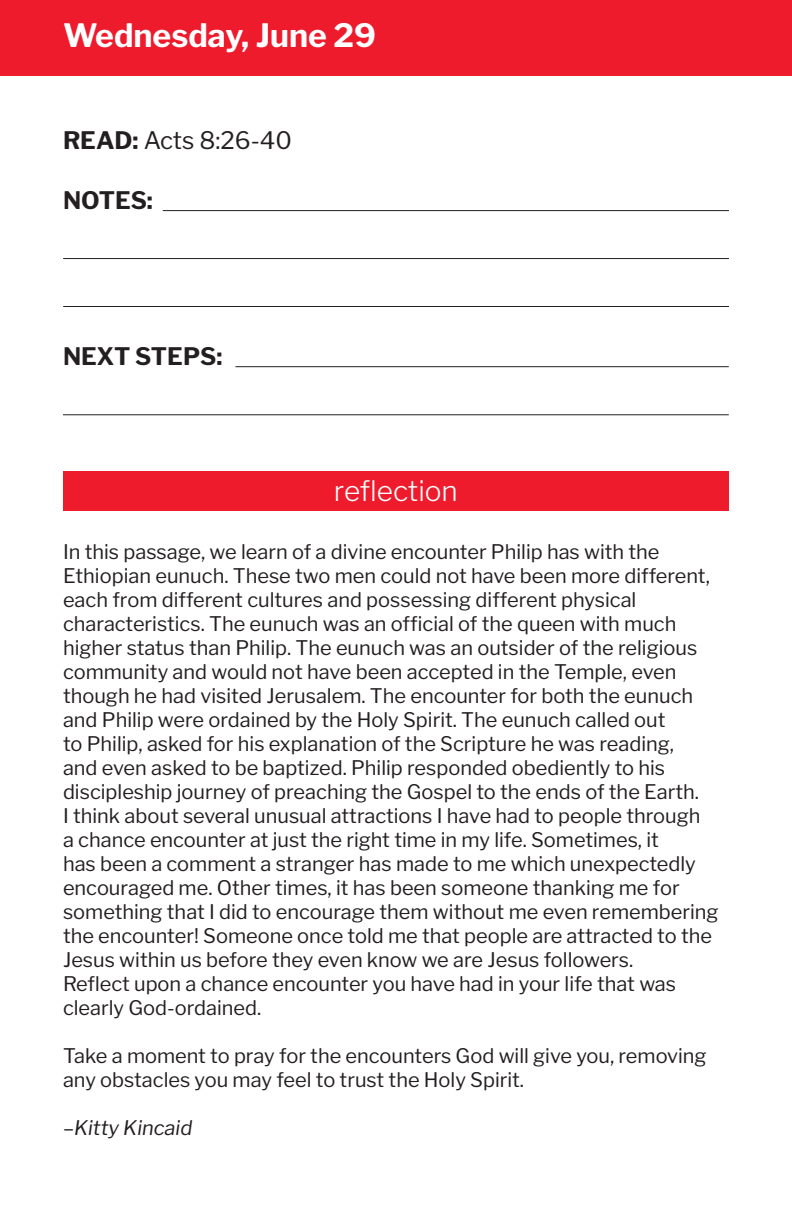
<style>
.page{position:relative;width:792px;height:1224px;background:#fff}
.page>*{position:absolute;margin:0;border:0;box-sizing:border-box;transform-origin:0 0}
.t1{font:700 32px "Libre Franklin";color:#fff}
.t2{font:300 28px "Libre Franklin";color:#fff}
.t3{font:24px "Libre Franklin";color:#231f20}
.t4{font:700 24px "Libre Franklin";color:#231f20}
.t5{font:20px/24px "Libre Franklin";color:#231f20}
.t6{font:italic 20px "Libre Franklin";color:#231f20}
.s1{font-weight:700}
</style>
<div class="page">
<div style="left:0;top:0;width:792px;height:76px;background:#ee1b2d"></div>
<div style="left:63px;top:471px;width:666px;height:40px;background:#ee1b2d"></div>
<hr style="left:163px;top:210px;width:566px;height:1px;background:#231f20">
<hr style="left:235px;top:366px;width:494px;height:1px;background:#231f20">
<hr style="left:63px;top:258px;width:666px;height:1px;background:#231f20">
<hr style="left:63px;top:306px;width:666px;height:1px;background:#231f20">
<hr style="left:63px;top:414px;width:666px;height:1px;background:#231f20">
<p class="t1" style="left:63px;top:11px;width:315px">Wednesday, June 29</p>
<p class="t3" style="left:63px;top:122px;width:231px"><span class="s1">READ:</span> Acts 8:26-40</p>
<p class="t4" style="left:63px;top:182px;width:91px">NOTES:</p>
<p class="t4" style="left:63px;top:338px;width:161px">NEXT STEPS:</p>
<p class="t2" style="left:334px;top:469px;width:125px">reflection</p>
<p class="t5" style="left:63px;top:537px;width:648px">In this passage, we learn of a divine encounter Philip has with the Ethiopian eunuch. These two men could not have been more different, each from different cultures and possessing different physical characteristics. The eunuch was an official of the queen with much higher status than Philip. The eunuch was an outsider of the religious community and would not have been accepted in the Temple, even though he had visited Jerusalem. The encounter for both the eunuch and Philip were ordained by the Holy Spirit. The eunuch called out<br>to Philip, asked for his explanation of the Scripture he was reading, and even asked to be baptized. Philip responded obediently to his discipleship journey of preaching the Gospel to the ends of the Earth.</p>
<p class="t5" style="left:63px;top:801px;width:657px">I think about several unusual attractions I have had to people through<br>a chance encounter at just the right time in my life. Sometimes, it<br>has been a comment a stranger has made to me which unexpectedly encouraged me. Other times, it has been someone thanking me for something that I did to encourage them without me even remembering the encounter! Someone once told me that people are attracted to the Jesus within us before they even know we are Jesus followers.</p>
<p class="t5" style="left:63px;top:969px;width:615px">Reflect upon a chance encounter you have had in your life that was clearly God-ordained.</p>
<p class="t5" style="left:63px;top:1041px;width:645px">Take a moment to pray for the encounters God will give you, removing any obstacles you may feel to trust the Holy Spirit.</p>
<p class="t6" style="left:63px;top:1112px;width:131px">–Kitty Kincaid</p>
</div>
